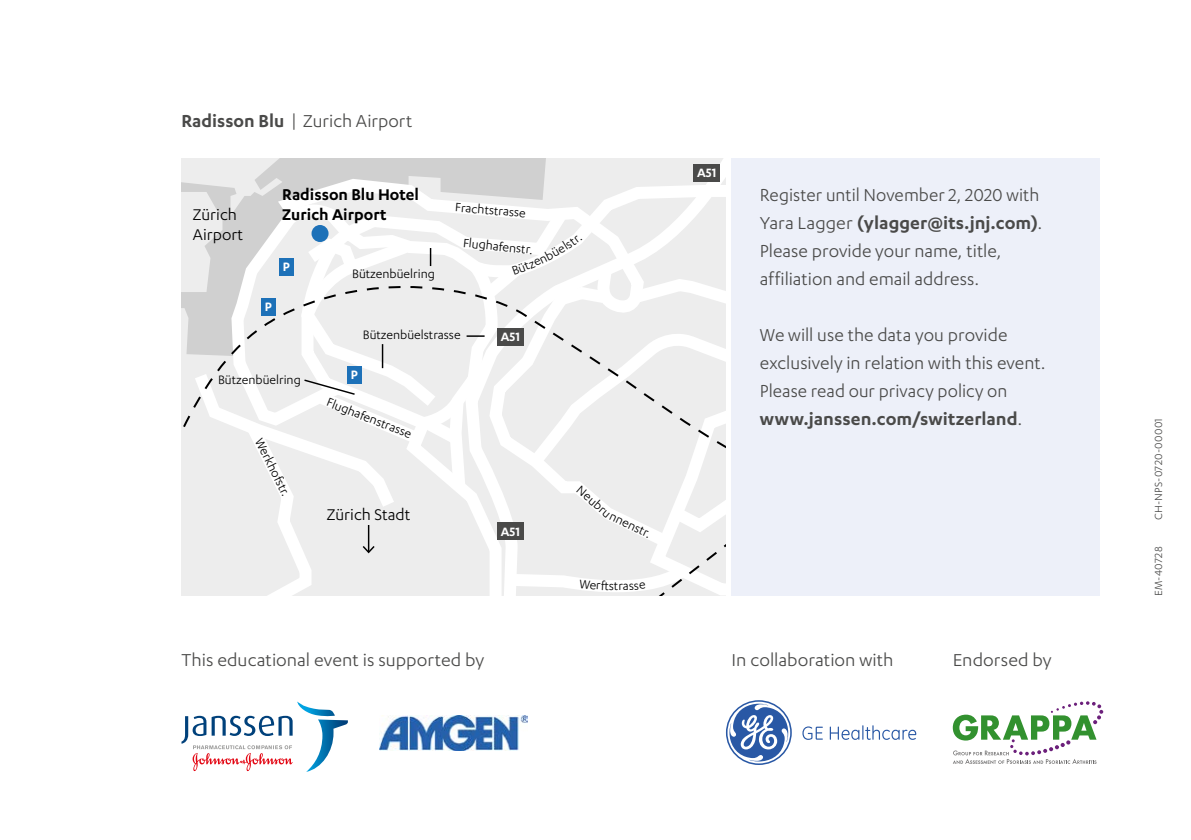
<style>
.page{position:relative;width:1191px;height:840px;background:#fff}
.page>*{position:absolute;margin:0;border:0;box-sizing:border-box;transform-origin:0 0}
.t1{font:20px/28px "Karbon";color:#4a4a49}
.t2{font:600 18px "Karbon";color:#000}
.t3{font:18px "Karbon";color:#000}
.t4{font:14px "Karbon";color:#000}
.t5{font:600 14px "Karbon";letter-spacing:.005em;color:#fff}
.t6{font:12px "Karbon";letter-spacing:.025em;color:#4a4a49}
.s1{font-weight:600}
</style>
<div class="page">
<svg style="left:952px;top:701px;width:151px;height:62px"></svg>
<div style="left:731px;top:159px;width:369px;height:436px;background:#edf0f9"></div>
<svg style="left:181px;top:159px;width:278px;height:126px;background:#ddd"></svg>
<svg style="left:268px;top:173px;width:191px;height:58px"></svg>
<svg style="left:295px;top:179px;width:164px;height:52px"></svg>
<svg style="left:459px;top:159px;width:267px;height:72px"></svg>
<div style="left:311px;top:225px;width:17px;height:17px;background:#1d71b8;border-radius:50%"></div>
<div style="left:693px;top:164px;width:27px;height:17px;background:#4a4a49"></div>
<svg style="left:181px;top:701px;width:167px;height:70px"></svg>
<img style="left:380px;top:715px;width:148px;height:35px">
<svg style="left:726px;top:700px;width:65px;height:64px"></svg>
<svg style="left:802px;top:726px;width:21px;height:13px"></svg>
<svg style="left:829px;top:725px;width:87px;height:14px"></svg>
<svg style="left:185px;top:231px;width:541px;height:364px"></svg>
<p class="t1" style="left:181px;top:106px;width:232px"><span class="s1">Radisson Blu</span> | Zurich Airport</p>
<p class="t2" style="left:282px;top:184px;width:138px">Radisson Blu Hotel</p>
<p class="t3" style="left:193px;top:204px;width:46px">Zürich</p>
<p class="t2" style="left:282px;top:204px;width:106px">Zurich Airport</p>
<p class="t3" style="left:193px;top:224px;width:52px">Airport</p>
<p class="t4" style="left:352px;top:266px;width:84px">Bützenbüelring</p>
<p class="t5" style="left:283px;top:259px;width:9px">P</p>
<p class="t5" style="left:265px;top:299px;width:9px">P</p>
<p class="t4" style="left:456px;top:199px;width:72px;rotate:5deg">Frachtstrasse</p>
<p class="t4" style="left:464px;top:235px;width:72px;rotate:6deg">Flughafenstr.</p>
<p class="t4" style="left:218px;top:372px;width:84px">Bützenbüelring</p>
<p class="t4" style="left:266px;top:435px;width:65px;rotate:64deg">Werkhofstr.</p>
<p class="t4" style="left:363px;top:327px;width:99px">Bützenbüelstrasse</p>
<p class="t5" style="left:351px;top:367px;width:9px">P</p>
<p class="t4" style="left:330px;top:393px;width:92px;rotate:22deg">Flughafenstrasse</p>
<p class="t3" style="left:327px;top:504px;width:85px">Zürich Stadt</p>
<p class="t5" style="left:501px;top:329px;width:21px">A51</p>
<p class="t5" style="left:501px;top:523px;width:21px">A51</p>
<p class="t4" style="left:583px;top:482px;width:43px;rotate:41deg">Neubru</p>
<p class="t4" style="left:613px;top:507px;width:46px;rotate:26deg">nnenstr.</p>
<p class="t4" style="left:618px;top:578px;width:6px">r</p>
<p class="t5" style="left:697px;top:165px;width:21px">A51</p>
<p class="t1" style="left:760px;top:180px;width:284px">Register until November 2, 2020 with Yara Lagger <span class="s1">(ylagger@its.jnj.com)</span>.<br>Please provide your name, title, affiliation and email address.</p>
<p class="t1" style="left:760px;top:320px;width:287px">We will use the data you provide exclusively in relation with this event.<br>Please read our privacy policy on <span class="s1">www.janssen.com/switzerland</span>.</p>
<p class="t1" style="left:181px;top:645px;width:304px">This educational event is supported by</p>
<p class="t1" style="left:731px;top:645px;width:163px">In collaboration with</p>
<p class="t1" style="left:952px;top:645px;width:100px">Endorsed by</p>
<p class="t6" style="left:1152px;top:520px;width:104px;rotate:-90deg">CH-NPS-0720-00001</p>
<p class="t6" style="left:1152px;top:595px;width:51px;rotate:-90deg">EM-40728</p>
</div>
